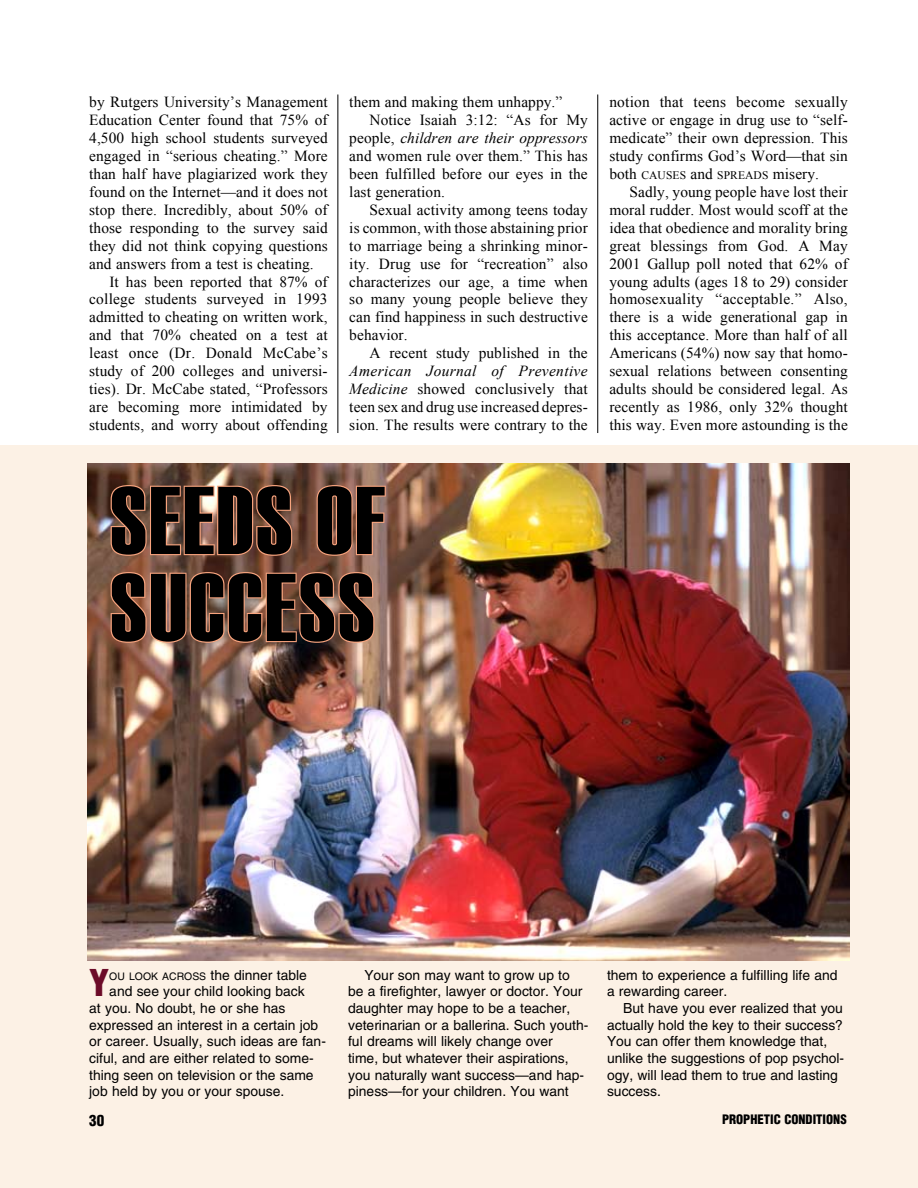
<style>
.page{position:relative;width:918px;height:1188px;background:#fff}
.page>*{position:absolute;margin:0;border:0;box-sizing:border-box;transform-origin:0 0}
.t1{font:96px/87px "Haettenschweiler";letter-spacing:.025em;color:#000}
.t2{font:900 condensed 36px "Helvetica";color:#6c0b28}
.t3{font:15.3px/18px "Times New Roman";letter-spacing:.005em;color:#000;text-align:justify}
.t4{font:italic 15.3px "Times New Roman";letter-spacing:.005em;color:#000}
.t5{font:900 condensed 15px "Helvetica";color:#000}
.t6{font:13.8px/16.6px "Helvetica";color:#000}
.t7{font:900 condensed 12.75px "Helvetica";color:#000}
.s1{font-style:normal}
.s2{font-style:italic}
.s3{font-size:11.55px}
.s4{font-size:10.35px}
</style>
<div class="page">
<hr style="left:338px;top:94px;width:1px;height:339px;background:#000">
<hr style="left:597px;top:94px;width:1px;height:339px;background:#000">
<div style="left:0;top:446px;width:918px;height:742px;background:#fcf1e5"></div>
<img style="left:88px;top:463px;width:761px;height:497px">
<svg style="left:110px;top:484px;width:183px;height:73px;background:#916651"></svg>
<svg style="left:316px;top:484px;width:71px;height:73px;background:#a0705c"></svg>
<svg style="left:110px;top:571px;width:266px;height:73px;background:#996a54"></svg>
<p class="t3" style="left:89px;top:92px;width:240px">by Rutgers University’s Management</p>
<p class="t3" style="left:89px;top:110px;width:240px">Education Center found that 75% of</p>
<p class="t3" style="left:89px;top:128px;width:240px">4,500 high school students surveyed</p>
<p class="t3" style="left:89px;top:146px;width:240px">engaged in “serious cheating.” More</p>
<p class="t3" style="left:89px;top:164px;width:240px">than half have plagiarized work they</p>
<p class="t3" style="left:89px;top:182px;width:240px">found on the Internet—and it does not</p>
<p class="t3" style="left:89px;top:200px;width:240px">stop there. Incredibly, about 50% of</p>
<p class="t3" style="left:89px;top:218px;width:240px">those responding to the survey said</p>
<p class="t3" style="left:89px;top:236px;width:240px">they did not think copying questions</p>
<p class="t3" style="left:89px;top:254px;width:226px">and answers from a test is cheating.</p>
<p class="t3" style="left:109px;top:272px;width:220px">It has been reported that 87% of</p>
<p class="t3" style="left:89px;top:290px;width:240px">college students surveyed in 1993</p>
<p class="t3" style="left:89px;top:308px;width:240px">admitted to cheating on written work,</p>
<p class="t3" style="left:89px;top:326px;width:240px">and that 70% cheated on a test at</p>
<p class="t3" style="left:89px;top:344px;width:240px">least once (Dr. Donald McCabe’s</p>
<p class="t3" style="left:89px;top:362px;width:240px">study of 200 colleges and universi-</p>
<p class="t3" style="left:89px;top:380px;width:240px">ties). Dr. McCabe stated, “Professors</p>
<p class="t3" style="left:89px;top:398px;width:240px">are becoming more intimidated by</p>
<p class="t3" style="left:89px;top:416px;width:240px">students, and worry about offending</p>
<p class="t3" style="left:349px;top:92px;width:215px">them and making them unhappy.”</p>
<p class="t3" style="left:370px;top:110px;width:220px">Notice Isaiah 3:12: “As for My</p>
<p class="t4" style="left:349px;top:127px;width:240px"><span class="s1">people,</span> children are their oppressors</p>
<p class="t3" style="left:349px;top:146px;width:240px">and women rule over them.” This has</p>
<p class="t3" style="left:349px;top:164px;width:240px">been fulfilled before our eyes in the</p>
<p class="t3" style="left:349px;top:182px;width:97px">last generation.</p>
<p class="t3" style="left:370px;top:200px;width:220px">Sexual activity among teens today</p>
<p class="t3" style="left:349px;top:218px;width:240px">is common, with those abstaining prior</p>
<p class="t3" style="left:349px;top:236px;width:240px">to marriage being a shrinking minor-</p>
<p class="t3" style="left:349px;top:254px;width:240px">ity. Drug use for “recreation” also</p>
<p class="t3" style="left:349px;top:272px;width:240px">characterizes our age, a time when</p>
<p class="t3" style="left:349px;top:290px;width:240px">so many young people believe they</p>
<p class="t3" style="left:349px;top:308px;width:240px">can find happiness in such destructive</p>
<p class="t3" style="left:349px;top:326px;width:60px">behavior.</p>
<p class="t3" style="left:370px;top:344px;width:220px">A recent study published in the</p>
<p class="t3" style="left:349px;top:362px;width:240px"><span class="s2">American Journal of Preventive Medicine</span> showed conclusively that teen sex and drug use increased depres&shy;sion. The results were contrary to the</p>
<h1 class="t1" style="left:110px;top:477px;width:277px">SEEDS OF<br>SUCCESS</h1>
<p class="t3" style="left:609px;top:92px;width:240px">notion that teens become sexually active or engage in drug use to “self&shy;medicate” their own depression. This study confirms God’s Word—that sin both <span class="s3">causes</span> and <span class="s3">spreads</span> misery.</p>
<p class="t3" style="left:609px;top:182px;width:240px;text-indent:20px">Sadly, young people have lost their moral rudder. Most would scoff at the idea that obedience and morality bring great blessings from God. A May 2001 Gallup poll noted that 62% of young adults (ages 18 to 29) consider homosexuality “acceptable.” Also, there is a wide generational gap in this acceptance. More than half of all Americans (54%) now say that homo&shy;sexual relations between consenting adults should be considered legal. As recently as 1986, only 32% thought this way. Even more astounding is the</p>
<h2 class="t2" style="left:89px;top:960px;width:22px">Y</h2>
<p class="t6" style="left:109px;top:967px;width:199px"><span class="s4">ou look across</span> the dinner table</p>
<p class="t6" style="left:109px;top:983px;width:197px">and see your child looking back</p>
<p class="t6" style="left:89px;top:1000px;width:198px">at you. No doubt, he or she has</p>
<p class="t6" style="left:89px;top:1017px;width:231px">expressed an interest in a certain job</p>
<p class="t6" style="left:89px;top:1033px;width:238px">or career. Usually, such ideas are fan-</p>
<p class="t6" style="left:89px;top:1050px;width:226px">ciful, and are either related to some-</p>
<p class="t6" style="left:89px;top:1066px;width:226px">thing seen on television or the same</p>
<p class="t6" style="left:89px;top:1083px;width:197px">job held by you or your spouse.</p>
<p class="t6" style="left:348px;top:967px;width:242px;text-indent:16px">Your son may want to grow up to be a firefighter, lawyer or doctor. Your daughter may hope to be a teacher, veterinarian or a ballerina. Such youth&shy;ful dreams will likely change over<br>time, but whatever their aspirations, you naturally want success—and hap&shy;piness—for your children. You want</p>
<p class="t6" style="left:607px;top:967px;width:232px">them to experience a fulfilling life and a rewarding career.</p>
<p class="t6" style="left:607px;top:1000px;width:239px;text-indent:16px">But have you ever realized that you actually hold the key to their success?<br>You can offer them knowledge that, unlike the suggestions of pop psychol&shy;ogy, will lead them to true and lasting success.</p>
<p class="t5" style="left:89px;top:1111px;width:16px">30</p>
<p class="t7" style="left:722px;top:1112px;width:126px">PROPHETIC CONDITIONS</p>
</div>
